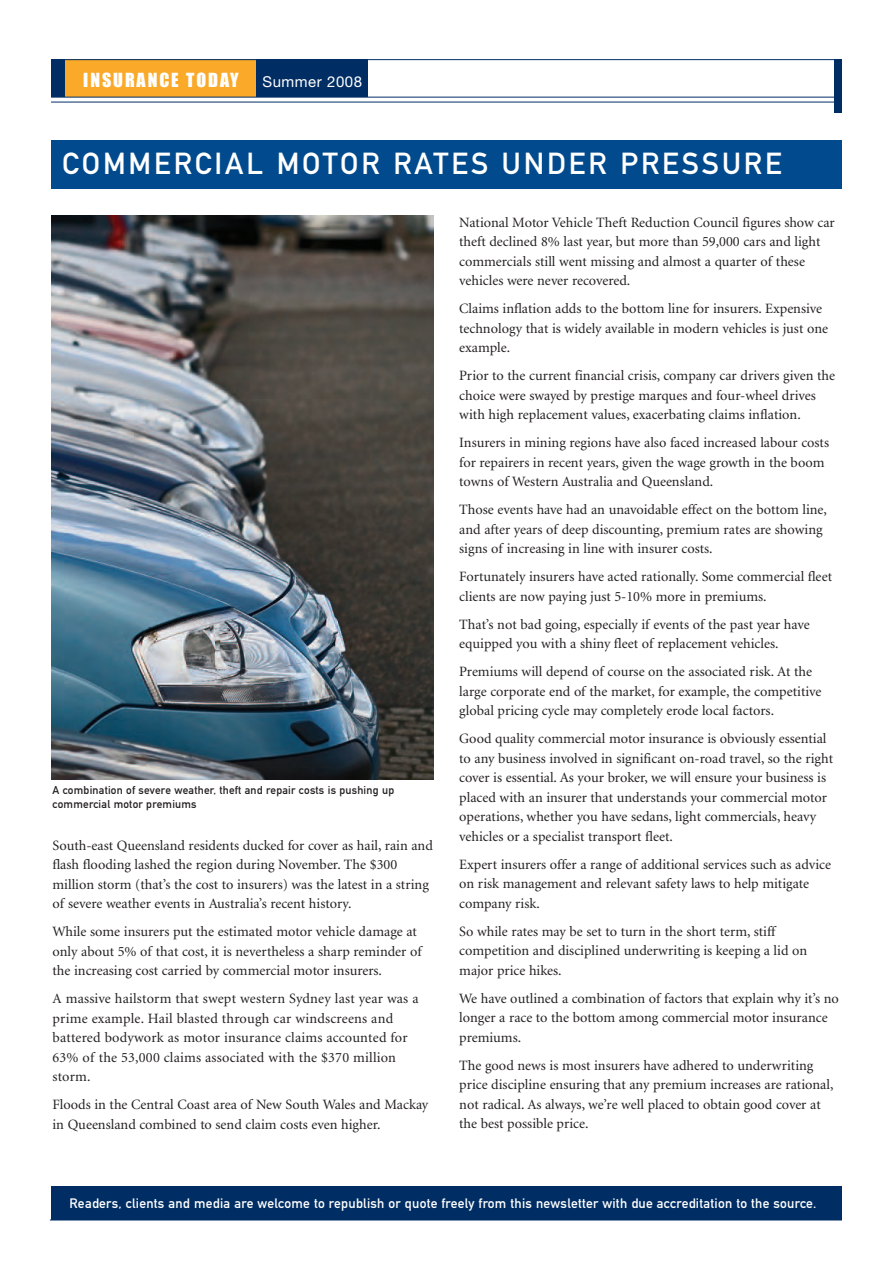
<style>
.page{position:relative;width:893px;height:1263px;background:#fff}
.page>*{position:absolute;margin:0;border:0;box-sizing:border-box;transform-origin:0 0}
.t1{font:30px "DIN Mittelschrift Alternate";letter-spacing:.095em;color:#fff}
.t2{font:18px "Impact";letter-spacing:.105em;color:#fff}
.t3{font:15px "Helvetica Neue";letter-spacing:.035em;color:#fff}
.t4{font:14.25px/19.5px "Minion";color:#231f20}
.t5{font:13.5px "DIN Mittelschrift Alternate";letter-spacing:.02em;color:#fff}
.t6{font:11.25px/13.5px "DIN Mittelschrift Alternate";letter-spacing:.02em;color:#231f20}
</style>
<div class="page">
<div style="left:51px;top:140px;width:791px;height:48px;background:#004a8d"></div>
<div style="left:51px;top:1186px;width:791px;height:34px;background:#002e64"></div>
<hr style="left:50px;top:1219px;width:792px;height:1px;background:#002e64">
<div style="left:51px;top:60px;width:20px;height:37px;background:#002e64"></div>
<hr style="left:51px;top:102px;width:785px;height:1px;background:#002e64">
<div style="left:834px;top:60px;width:8px;height:53px;background:#002e64"></div>
<div style="left:65px;top:60px;width:192px;height:37px;background:#faa928"></div>
<div style="left:256px;top:60px;width:112px;height:37px;background:#002e64"></div>
<hr style="left:51px;top:97px;width:787px;height:1px;background:#002e64">
<hr style="left:51px;top:59px;width:791px;height:1px;background:#002e64">
<img style="left:51px;top:215px;width:383px;height:564px">
<p class="t2" style="left:83px;top:70px;width:157px">INSURANCE TODAY</p>
<p class="t3" style="left:263px;top:76px;width:101px">Summer 2008</p>
<p class="t1" style="left:62px;top:152px;width:721px">COMMERCIAL MOTOR RATES UNDER PRESSURE</p>
<p class="t6" style="left:53px;top:785px;width:343px">A combination of severe weather, theft and repair costs is pushing up commercial motor premiums</p>
<p class="t4" style="left:53px;top:836px;width:382px">South-east Queensland residents ducked for cover as hail, rain and flash flooding lashed the region during November. The $300 million storm (that’s the cost to insurers) was the latest in a string of severe weather events in Australia’s recent history.</p>
<p class="t4" style="left:53px;top:923px;width:371px">While some insurers put the estimated motor vehicle damage at only about 5% of that cost, it is nevertheless a sharp reminder of the increasing cost carried by commercial motor insurers.</p>
<p class="t4" style="left:53px;top:990px;width:368px">A massive hailstorm that swept western Sydney last year was a prime example. Hail blasted through car windscreens and battered bodywork as motor insurance claims accounted for 63% of the 53,000 claims associated with the $370 million storm.</p>
<p class="t4" style="left:53px;top:1096px;width:377px">Floods in the Central Coast area of New South Wales and Mackay in Queensland combined to send claim costs even higher.</p>
<p class="t4" style="left:459px;top:214px;width:377px">National Motor Vehicle Theft Reduction Council figures show car theft declined 8% last year, but more than 59,000 cars and light commercials still went missing and almost a quarter of these vehicles were never recovered.</p>
<p class="t4" style="left:459px;top:300px;width:370px">Claims inflation adds to the bottom line for insurers. Expensive technology that is widely available in modern vehicles is just one example.</p>
<p class="t4" style="left:459px;top:367px;width:377px">Prior to the current financial crisis, company car drivers given the choice were swayed by prestige marques and four-wheel drives with high replacement values, exacerbating claims inflation.</p>
<p class="t4" style="left:459px;top:434px;width:371px">Insurers in mining regions have also faced increased labour costs for repairers in recent years, given the wage growth in the boom towns of Western Australia and Queensland.</p>
<p class="t4" style="left:459px;top:501px;width:369px">Those events have had an unavoidable effect on the bottom line, and after years of deep discounting, premium rates are showing signs of increasing in line with insurer costs.</p>
<p class="t4" style="left:459px;top:568px;width:374px">Fortunately insurers have acted rationally. Some commercial fleet clients are now paying just 5-10% more in premiums.</p>
<p class="t4" style="left:459px;top:616px;width:352px">That’s not bad going, especially if events of the past year have equipped you with a shiny fleet of replacement vehicles.</p>
<p class="t4" style="left:459px;top:663px;width:364px">Premiums will depend of course on the associated risk. At the large corporate end of the market, for example, the competitive global pricing cycle may completely erode local factors.</p>
<p class="t4" style="left:459px;top:730px;width:375px">Good quality commercial motor insurance is obviously essential to any business involved in significant on-road travel, so the right cover is essential. As your broker, we will ensure your business is placed with an insurer that understands your commercial motor operations, whether you have sedans, light commercials, heavy vehicles or a specialist transport fleet.</p>
<p class="t4" style="left:459px;top:856px;width:373px">Expert insurers offer a range of additional services such as advice on risk management and relevant safety laws to help mitigate company risk.</p>
<p class="t4" style="left:459px;top:923px;width:349px">So while rates may be set to turn in the short term, stiff competition and disciplined underwriting is keeping a lid on major price hikes.</p>
<p class="t4" style="left:459px;top:990px;width:381px">We have outlined a combination of factors that explain why it’s no longer a race to the bottom among commercial motor insurance premiums.</p>
<p class="t4" style="left:459px;top:1057px;width:376px">The good news is most insurers have adhered to underwriting price discipline ensuring that any premium increases are rational, not radical. As always, we’re well placed to obtain good cover at the best possible price.</p>
<p class="t5" style="left:69px;top:1198px;width:748px">Readers, clients and media are welcome to republish or quote freely from this newsletter with due accreditation to the source.</p>
</div>
